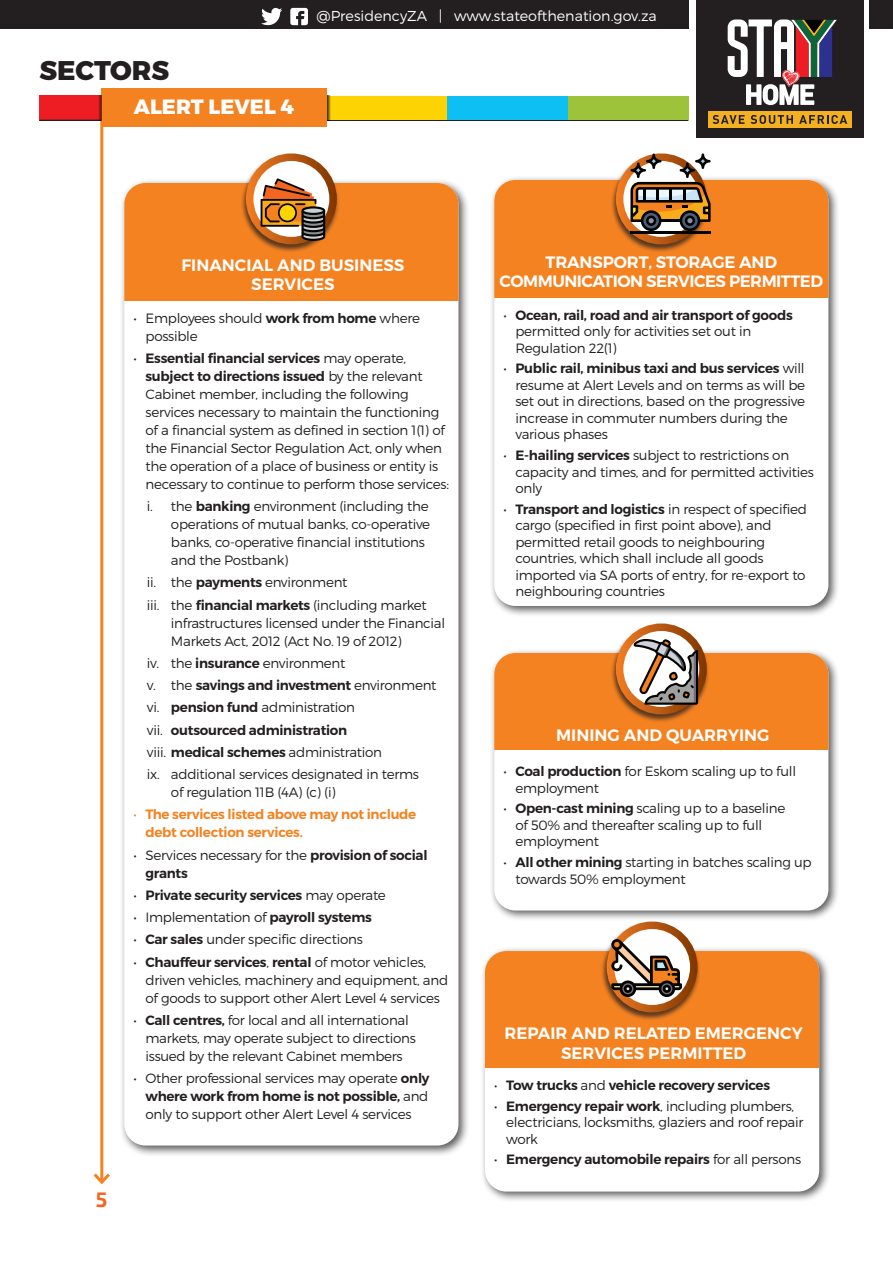
<style>
.page{position:relative;width:893px;height:1263px;background:#fff}
.page>*{position:absolute;margin:0;border:0;box-sizing:border-box;transform-origin:0 0}
.t1{font:27px "Trueno Ex Bd";color:#231f20}
.t2{font:700 21px "Exo 2";color:#f36621}
.t3{font:20.7px "Trueno Ex Bd";color:#fff}
.t4{font:16.5px/19.8px "Trueno S Bd";color:#fff;text-align:center}
.t5{font:16.5px/19.8px "Trueno S Bd";letter-spacing:-.03em;color:#fff;text-align:center}
.t6{font:14.4px "Trueno Lt";color:#fff}
.t7{font:13.5px/16.5px "Trueno Lt";letter-spacing:-.02em;color:#231f20}
.t8{font:13.5px/18px "Trueno S Bd";letter-spacing:-.02em;color:#231f20}
.t9{font:13.5px/18px "Trueno S Bd";letter-spacing:-.02em;color:#f58220}
.s1{font-family:"Trueno S Bd"}
.s2{font-family:"Trueno Lt"}
</style>
<div class="page">
<hr style="left:100px;top:119px;width:3px;height:1063px;background:#f58220">
<svg style="left:93px;top:1170px;width:17px;height:15px"></svg>
<div style="left:0;top:0;width:688px;height:29px;background:#231f20"></div>
<div style="left:870px;top:0;width:23px;height:29px;background:#231f20"></div>
<div style="left:697px;top:0;width:167px;height:138px;background:#231f20"></div>
<svg style="left:728px;top:19px;width:109px;height:86px"></svg>
<div style="left:708px;top:111px;width:144px;height:16px;background:#f3b122"></div>
<svg style="left:713px;top:115px;width:32px;height:9px"></svg>
<svg style="left:751px;top:115px;width:42px;height:9px"></svg>
<svg style="left:799px;top:115px;width:48px;height:9px"></svg>
<svg style="left:261px;top:8px;width:21px;height:17px"></svg>
<svg style="left:290px;top:8px;width:18px;height:17px"></svg>
<div style="left:39px;top:96px;width:168px;height:25px;background:#ee1d23"></div>
<hr style="left:39px;top:120px;width:649px;height:1px;background:#231f20">
<div style="left:102px;top:89px;width:225px;height:38px;background:#f58220"></div>
<div style="left:327px;top:96px;width:121px;height:23px;background:#fed304"></div>
<div style="left:448px;top:96px;width:120px;height:23px;background:#0dbff2"></div>
<div style="left:568px;top:96px;width:120px;height:23px;background:#9dc33b"></div>
<hr style="left:327px;top:96px;width:3px;height:25px;background:#231f20">
<svg style="left:98px;top:96px;width:4px;height:25px"></svg>
<div style="left:119px;top:178px;width:350px;height:979px;background:#231f20;opacity:.75"></div>
<div style="left:124px;top:183px;width:334px;height:962px;background:#fff;border-radius:21px"></div>
<div style="left:124px;top:183px;width:334px;height:117px;background:#f58220"></div>
<div style="left:240px;top:153px;width:100px;height:100px;background:#231f20;opacity:.75"></div>
<svg style="left:250px;top:157px;width:83px;height:84px"></svg>
<div style="left:246px;top:153px;width:91px;height:91px;border:8px solid #fff;border-radius:50%"></div>
<svg style="left:261px;top:178px;width:64px;height:63px;background:#b0865a"></svg>
<div style="left:489px;top:175px;width:350px;height:442px;background:#231f20;opacity:.75"></div>
<div style="left:494px;top:180px;width:334px;height:426px;background:#fff;border-radius:21px"></div>
<div style="left:494px;top:180px;width:334px;height:118px;background:#f58220"></div>
<div style="left:610px;top:153px;width:100px;height:100px;background:#231f20;opacity:.75"></div>
<svg style="left:620px;top:157px;width:83px;height:84px"></svg>
<div style="left:616px;top:153px;width:91px;height:91px;border:8px solid #fff;border-radius:50%"></div>
<hr style="left:630px;top:231px;width:81px;height:3px;background:#040503">
<svg style="left:630px;top:153px;width:81px;height:78px"></svg>
<div style="left:489px;top:648px;width:350px;height:273px;background:#231f20;opacity:.75"></div>
<div style="left:494px;top:653px;width:334px;height:257px;background:#fff;border-radius:21px"></div>
<div style="left:494px;top:653px;width:334px;height:96px;background:#f58220"></div>
<div style="left:610px;top:623px;width:100px;height:100px;background:#231f20;opacity:.75"></div>
<svg style="left:620px;top:627px;width:83px;height:84px"></svg>
<div style="left:616px;top:623px;width:91px;height:91px;border:8px solid #fff;border-radius:50%"></div>
<svg style="left:633px;top:635px;width:65px;height:70px"></svg>
<div style="left:480px;top:946px;width:350px;height:257px;background:#231f20;opacity:.75"></div>
<div style="left:485px;top:951px;width:334px;height:240px;background:#fff;border-radius:21px"></div>
<div style="left:485px;top:951px;width:334px;height:117px;background:#f58220"></div>
<div style="left:600px;top:921px;width:100px;height:100px;background:#231f20;opacity:.75"></div>
<svg style="left:610px;top:925px;width:84px;height:84px"></svg>
<div style="left:607px;top:921px;width:91px;height:91px;border:8px solid #fff;border-radius:50%"></div>
<svg style="left:611px;top:939px;width:71px;height:58px"></svg>
<h1 class="t1" style="left:39px;top:54px;width:131px">SECTORS</h1>
<h3 class="t3" style="left:134px;top:94px;width:161px">ALERT LEVEL 4</h3>
<p class="t6" style="left:317px;top:7px;width:342px">@PresidencyZA | www.stateofthenation.gov.za</p>
<p class="t4" style="left:181px;top:255px;width:224px">FINANCIAL AND BUSINESS<br>SERVICES</p>
<p class="t7" style="left:145px;top:309px;width:276px;line-height:18px;text-indent:-12px">• Employees should <span class="s1">work from home</span> where possible</p>
<p class="t8" style="left:145px;top:349px;width:279px;text-indent:-12px"><span class="s2">•</span> Essential financial services <span class="s2">may operate, </span>subject to directions issued <span class="s2">by the relevant</span></p>
<p class="t7" style="left:145px;top:385px;width:305px;line-height:18px">Cabinet member, including the following services necessary to maintain the functioning of a financial system as defined in section 1(1) of the Financial Sector Regulation Act, only when the operation of a place of business or entity is necessary to continue to perform those services:</p>
<p class="t7" style="left:171px;top:497px;width:261px;line-height:18px;text-indent:-24px">i. the <span class="s1">banking</span> environment (including the operations of mutual banks, co-operative banks, co-operative financial institutions and the Postbank)</p>
<p class="t7" style="left:147px;top:571px;width:281px;line-height:22.2px">ii. the <span class="s1">payments</span> environment<br>iii. the <span class="s1">financial markets</span> (including market</p>
<p class="t7" style="left:171px;top:613px;width:276px;line-height:18px">infrastructures licensed under the Financial<br>Markets Act, 2012 (Act No. 19 of 2012)</p>
<p class="t7" style="left:147px;top:654px;width:200px">iv. the <span class="s1">insurance</span> environment</p>
<p class="t8" style="left:147px;top:676px;width:291px"><span class="s2">v. the</span> savings and investment <span class="s2">environment</span></p>
<p class="t7" style="left:147px;top:699px;width:210px">vi. <span class="s1">pension fund</span> administration</p>
<p class="t8" style="left:147px;top:721px;width:202px"><span class="s2">vii.</span> outsourced administration</p>
<p class="t7" style="left:147px;top:741px;width:274px;line-height:22.2px">viii. <span class="s1">medical schemes</span> administration<br>ix. additional services designated in terms</p>
<p class="t7" style="left:171px;top:784px;width:166px">of regulation 11B (4A) (c) (i)</p>
<p class="t9" style="left:145px;top:806px;width:272px;text-indent:-12px"><span class="s2">•</span> The services listed above may not include debt collection services.</p>
<p class="t7" style="left:133px;top:846px;width:296px">• Services necessary for the <span class="s1">provision of social</span></p>
<p class="t8" style="left:145px;top:864px;width:44px">grants</p>
<p class="t8" style="left:133px;top:886px;width:254px"><span class="s2">•</span> Private security services <span class="s2">may operate</span></p>
<p class="t7" style="left:133px;top:909px;width:240px">• Implementation of <span class="s1">payroll systems</span></p>
<p class="t7" style="left:133px;top:931px;width:231px">• <span class="s1">Car sales</span> under specific directions</p>
<p class="t8" style="left:133px;top:953px;width:294px"><span class="s2">•</span> Chauffeur services<span class="s2">,</span> rental <span class="s2">of motor vehicles,</span></p>
<p class="t7" style="left:145px;top:970px;width:304px;line-height:18px">driven vehicles, machinery and equipment, and of goods to support other Alert Level 4 services</p>
<p class="t7" style="left:145px;top:1011px;width:272px;line-height:18px;text-indent:-12px">• <span class="s1">Call centres,</span> for local and all international markets, may operate subject to directions issued by the relevant Cabinet members</p>
<p class="t7" style="left:133px;top:1070px;width:298px">• Other professional services may operate <span class="s1">only</span></p>
<p class="t8" style="left:145px;top:1087px;width:284px">where work from home is not possible, <span class="s2">and</span></p>
<p class="t7" style="left:145px;top:1106px;width:268px">only to support other Alert Level 4 services</p>
<h2 class="t2" style="left:96px;top:1187px;width:13px">5</h2>
<p class="t5" style="left:500px;top:252px;width:325px">TRANSPORT, STORAGE AND<br>COMMUNICATION SERVICES PERMITTED</p>
<p class="t8" style="left:503px;top:306px;width:291px"><span class="s2">•</span> Ocean, rail, road and air transport of goods</p>
<p class="t7" style="left:515px;top:323px;width:237px">permitted only for activities set out in<br>Regulation 22(1)</p>
<p class="t8" style="left:503px;top:360px;width:303px"><span class="s2">•</span> Public rail, minibus taxi and bus services <span class="s2">will</span></p>
<p class="t7" style="left:515px;top:377px;width:291px">resume at Alert Levels and on terms as will be set out in directions, based on the progressive increase in commuter numbers during the various phases</p>
<p class="t7" style="left:515px;top:447px;width:300px;text-indent:-12px">• <span class="s1">E-hailing services</span> subject to restrictions on capacity and times, and for permitted activities only</p>
<p class="t7" style="left:515px;top:500px;width:293px;text-indent:-12px">• <span class="s1">Transport and logistics</span> in respect of specified cargo (specified in first point above), and permitted retail goods to neighbouring countries, which shall include all goods imported via SA ports of entry, for re-export to neighbouring countries</p>
<p class="t4" style="left:556px;top:725px;width:215px">MINING AND QUARRYING</p>
<p class="t7" style="left:515px;top:763px;width:282px;text-indent:-12px">• <span class="s1">Coal production</span> for Eskom scaling up to full employment</p>
<p class="t7" style="left:515px;top:800px;width:271px;text-indent:-12px">• <span class="s1">Open-cast mining</span> scaling up to a baseline of 50% and thereafter scaling up to full employment</p>
<p class="t7" style="left:515px;top:854px;width:298px;text-indent:-12px">• <span class="s1">All other mining</span> starting in batches scaling up towards 50% employment</p>
<p class="t4" style="left:505px;top:1023px;width:300px">REPAIR AND RELATED EMERGENCY<br>SERVICES PERMITTED</p>
<p class="t8" style="left:494px;top:1076px;width:277px"><span class="s2">•</span> Tow trucks <span class="s2">and</span> vehicle recovery services</p>
<p class="t7" style="left:506px;top:1097px;width:299px;text-indent:-12px">• <span class="s1">Emergency repair work</span>, including plumbers, electricians, locksmiths, glaziers and roof repair work</p>
<p class="t8" style="left:494px;top:1151px;width:308px"><span class="s2">•</span> Emergency automobile repairs <span class="s2">for all persons</span></p>
</div>
